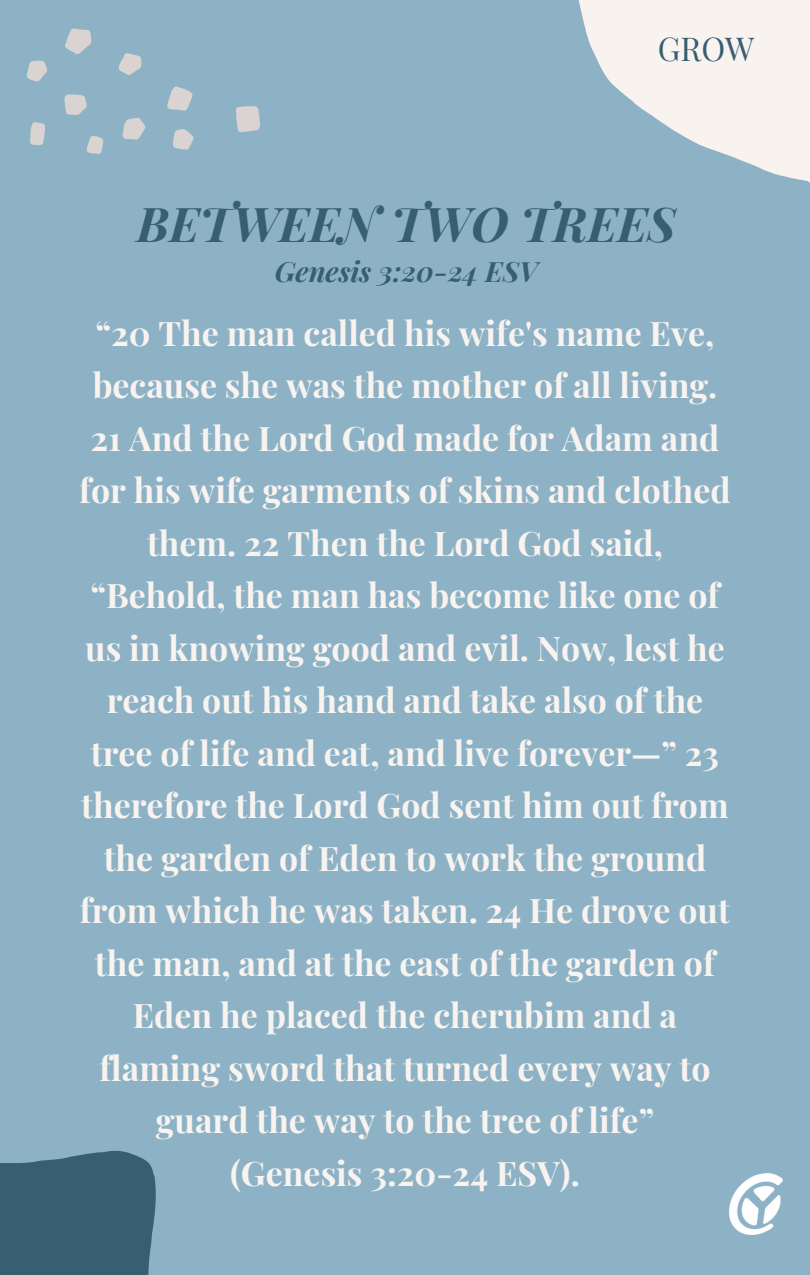
<style>
.page{position:relative;width:810px;height:1275px;background:#8db2c6}
.page>*{position:absolute;margin:0;border:0;box-sizing:border-box;transform-origin:0 0}
.t1{font:italic 700 48px "Playfair Display";color:#385e72}
.t2{font:700 33.9px/52.5px "Playfair Display";color:#f8f3ef;text-align:center}
.t3{font:700 33.8px "Playfair Display";color:#f8f3ef}
.t4{font:32.2px "Playfair Display";color:#385e72}
.t5{font:italic 700 28px "Playfair Display";color:#385e72}
</style>
<div class="page">
<img style="left:729px;top:1173px;width:54px;height:62px">
<svg style="left:578px;top:0;width:232px;height:183px;fill:#f8f3ef"></svg>
<svg style="left:0;top:1151px;width:156px;height:124px;background:#3d6377"></svg>
<svg style="left:236px;top:106px;width:24px;height:26px"></svg>
<svg style="left:167px;top:86px;width:26px;height:25px"></svg>
<svg style="left:123px;top:118px;width:22px;height:22px"></svg>
<svg style="left:118px;top:53px;width:23px;height:22px"></svg>
<svg style="left:64px;top:94px;width:23px;height:21px"></svg>
<svg style="left:87px;top:136px;width:16px;height:18px"></svg>
<svg style="left:173px;top:129px;width:21px;height:21px"></svg>
<svg style="left:65px;top:29px;width:26px;height:25px"></svg>
<svg style="left:27px;top:61px;width:20px;height:20px"></svg>
<svg style="left:30px;top:122px;width:15px;height:23px"></svg>
<p class="t4" style="left:658px;top:26px;width:98px">GROW</p>
<h1 class="t1" style="left:137px;top:190px;width:540px">BETWEEN TWO TREES</h1>
<p class="t5" style="left:275px;top:252px;width:264px">Genesis 3:20-24 ESV</p>
<p class="t2" style="left:79px;top:305px;width:653px">“20 The man called his wife's name Eve, because she was the mother of all living.<br>21 And the Lord God made for Adam and for his wife garments of skins and clothed them. 22 Then the Lord God said, “Behold, the man has become like one of us in knowing good and evil. Now, lest he reach out his hand and take also of the tree of life and eat, and live forever—” 23 therefore the Lord God sent him out from the garden of Eden to work the ground from which he was taken. 24 He drove out the man, and at the east of the garden of Eden he placed the cherubim and a flaming sword that turned every way to guard the way to the tree of life”</p>
<p class="t3" style="left:230px;top:1149px;width:351px">(Genesis 3:20-24 ESV).</p>
</div>
